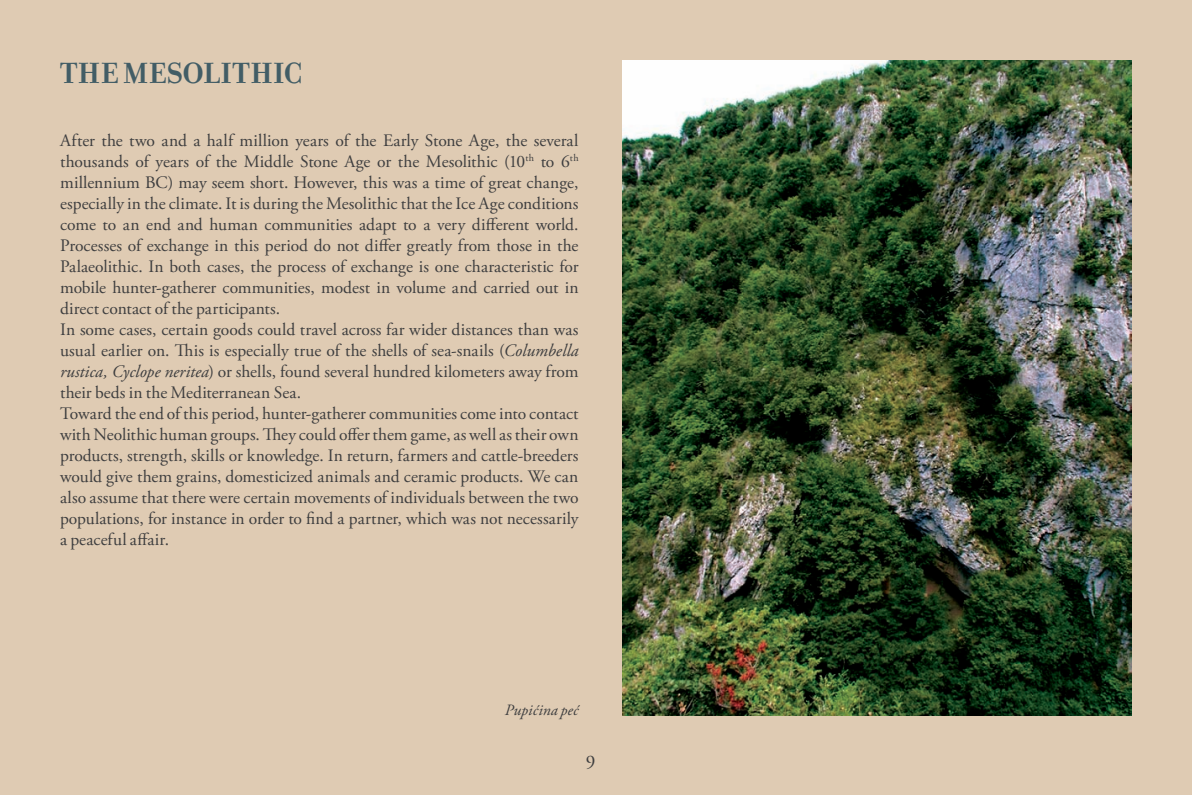
<style>
.page{position:relative;width:1192px;height:795px;background:#fff}
.page>*{position:absolute;margin:0;border:0;box-sizing:border-box;transform-origin:0 0}
.t1{font:700 31.5px "Filosofia";letter-spacing:-.005em;color:#425d66}
.t2{font:19.25px "Adobe Garamond Pro";color:#3e3e3f}
.t3{font:17.5px/21px "Adobe Garamond Pro";color:#3e3e3f}
.t4{font:italic 15.75px "Adobe Garamond Pro";color:#3e3e3f}
.s1{font-style:italic}
</style>
<div class="page">
<hr style="left:0;top:0;width:1px;height:795px;background:#dfcbb3">
<div style="left:1px;top:0;width:1191px;height:795px;background:#dfcbb3"></div>
<img style="left:622px;top:60px;width:510px;height:655px">
<h1 class="t1" style="left:60px;top:54px;width:243px">THE MESOLITHIC</h1>
<p class="t3" style="left:60px;top:131px;width:520px">After the two and a half million years of the Early Stone Age, the several thousands of years of the Middle Stone Age or the Mesolithic (10<sup>th</sup> to 6<sup>th </sup>millennium BC) may seem short. However, this was a time of great change, especially in the climate. It is during the Mesolithic that the Ice Age conditions come to an end and human communities adapt to a very different world.<br>Processes of exchange in this period do not differ greatly from those in the Palaeolithic. In both cases, the process of exchange is one characteristic for mobile hunter-gatherer communities, modest in volume and carried out in direct contact of the participants.<br>In some cases, certain goods could travel across far wider distances than was usual earlier on. This is especially true of the shells of sea-snails (<span class="s1">Columbella rustica, Cyclope neritea</span>) or shells, found several hundred kilometers away from their beds in the Mediterranean Sea.<br>Toward the end of this period, hunter-gatherer communities come into contact with Neolithic human groups. They could offer them game, as well as their own products, strength, skills or knowledge. In return, farmers and cattle-breeders would give them grains, domesticized animals and ceramic products. We can also assume that there were certain movements of individuals between the two populations, for instance in order to find a partner, which was not necessarily a peaceful affair.</p>
<p class="t4" style="left:505px;top:700px;width:75px">Pupićina peć</p>
<p class="t2" style="left:586px;top:750px;width:11px">9</p>
</div>
